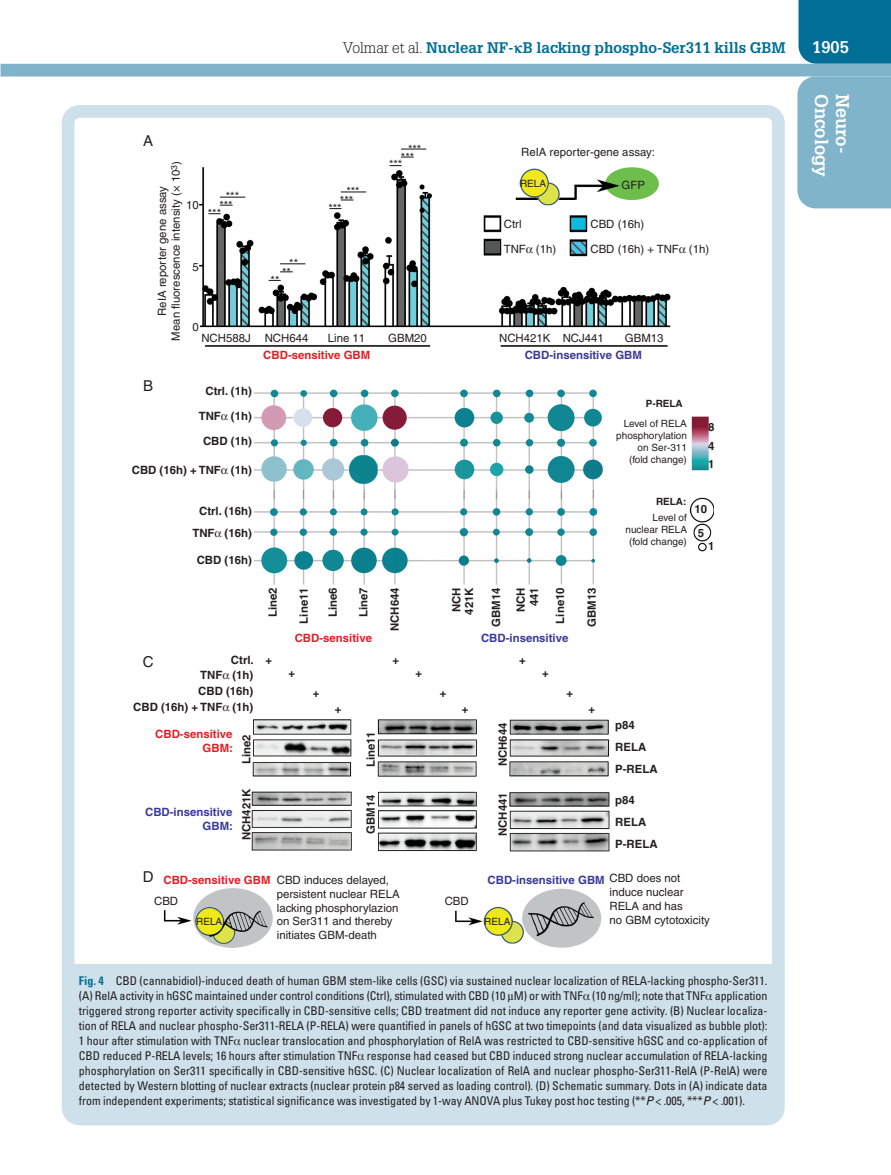
<style>
.page{position:relative;width:891px;height:1175px;background:#fff}
.page>*{position:absolute;margin:0;border:0;box-sizing:border-box;transform-origin:0 0}
.t1{font:700 18px "Glypha LT Std";color:#fff}
.t2{font:700 16.5px "Glypha LT Std";color:#fff}
.t3{font:700 15px "Glypha LT Std";color:#006e96}
.t4{font:15px "Helvetica";color:#231f20}
.t5{font:condensed 12px/15px "Univers LT Std";letter-spacing:-.005em;color:#231f20;text-align:justify}
.t6{font:11.4px/13.6px "Helvetica";color:#231f20}
.t7{font:700 11.4px/22px "Helvetica";color:#231f20}
.t8{font:700 11.4px/13.6px "Helvetica";color:#393a97;text-align:right}
.t9{font:700 11.4px/13.6px "Helvetica";color:#df1f25;text-align:right}
.t10{font:10.05px/12px "Helvetica";color:#231f20;text-align:right}
.t11{font:700 10.05px "Helvetica";color:#231f20}
.s1{font-weight:300;color:#231f20}
.s2{font-family:"Gandhari Unicode"}
.s3{font-weight:700;color:#006e96}
.s4{font-family:"Gandhari Unicode";font-stretch:normal}
.s5{font-style:italic;font-stretch:normal}
</style>
<div class="page">
<div style="left:799px;top:0;width:92px;height:64px;background:#006e96"></div>
<div style="left:1px;top:64px;width:890px;height:12px;background:#7fb4ca"></div>
<div style="left:797px;top:76px;width:94px;height:132px;background:#7fb4ca"></div>
<div style="left:70px;top:964px;width:706px;height:148px;background:#cee0ea"></div>
<img style="left:163px;top:148px;width:551px;height:799px">
<div style="left:62px;top:105px;width:723px;height:1020px;border:13px solid #cee0ea;border-radius:12px"></div>
<svg style="left:526px;top:247px;width:7px;height:6px"></svg>
<svg style="left:679px;top:247px;width:7px;height:6px"></svg>
<svg style="left:221px;top:414px;width:7px;height:6px"></svg>
<svg style="left:215px;top:531px;width:7px;height:6px"></svg>
<svg style="left:221px;top:468px;width:7px;height:6px"></svg>
<svg style="left:223px;top:673px;width:6px;height:6px"></svg>
<svg style="left:223px;top:705px;width:6px;height:6px"></svg>
<p class="t3" style="left:343px;top:38px;width:444px"><span class="s1">Volmar et al.</span> Nuclear NF-<span class="s2">κ</span>B lacking phospho-Ser311 kills GBM</p>
<h2 class="t2" style="left:812px;top:37px;width:38px">1905</h2>
<h1 class="t1" style="left:833px;top:94px;width:85px;rotate:90deg">Oncology</h1>
<h1 class="t1" style="left:854px;top:94px;width:61px;rotate:90deg">Neuro-</h1>
<p class="t4" style="left:143px;top:132px;width:12px">A</p>
<p class="t6" style="left:401px;top:145px;width:22px;line-height:8.1px;text-indent:7px">*** ***</p>
<p class="t6" style="left:389px;top:157px;width:15px">***</p>
<p class="t6" style="left:521px;top:146px;width:135px">ReIA reporter-gene assay:</p>
<p class="t10" style="left:520px;top:178px;width:28px">RELA</p>
<p class="t6" style="left:622px;top:178px;width:25px">GFP</p>
<p class="t6" style="left:504px;top:211px;width:54px;line-height:25px">Ctrl<br>TNF (1h)</p>
<p class="t6" style="left:590px;top:211px;width:120px;line-height:25px">CBD (16h)<br>CBD (16h) + TNF (1h)</p>
<p class="t6" style="left:155px;top:341px;width:181px;text-align:center;rotate:-90deg">ReIA reporter gene assay<br>Mean fluorescence intensity (× 10<sup>3</sup>)</p>
<p class="t6" style="left:340px;top:186px;width:21px;line-height:9.1px;text-align:center">*** ***</p>
<p class="t6" style="left:328px;top:201px;width:15px">***</p>
<p class="t6" style="left:219px;top:191px;width:21px;line-height:9.1px;text-align:center">*** ***</p>
<p class="t6" style="left:186px;top:198px;width:14px">10</p>
<p class="t6" style="left:208px;top:206px;width:15px">***</p>
<p class="t6" style="left:282px;top:259px;width:17px;line-height:8.4px;text-indent:7px">** **</p>
<p class="t6" style="left:192px;top:260px;width:8px">5</p>
<p class="t6" style="left:271px;top:273px;width:10px">**</p>
<p class="t6" style="left:192px;top:320px;width:8px">0</p>
<p class="t6" style="left:499px;top:331px;width:106px">NCH421K NCJ441</p>
<p class="t6" style="left:625px;top:331px;width:40px">GBM13</p>
<p class="t8" style="left:525px;top:348px;width:119px">CBD-insensitive GBM</p>
<p class="t6" style="left:201px;top:331px;width:109px">NCH588J NCH644</p>
<p class="t6" style="left:328px;top:331px;width:39px">Line 11</p>
<p class="t6" style="left:388px;top:331px;width:40px">GBM20</p>
<p class="t9" style="left:263px;top:348px;width:109px">CBD-sensitive GBM</p>
<p class="t4" style="left:143px;top:377px;width:12px">B</p>
<p class="t7" style="left:199px;top:379px;width:55px;line-height:24.8px;text-align:center">Ctrl. (1h)<br>TNF (1h)<br>CBD (1h)</p>
<p class="t7" style="left:132px;top:458px;width:122px">CBD (16h) + TNF (1h)</p>
<p class="t7" style="left:192px;top:500px;width:61px;text-align:center">Ctrl. (16h)<br>TNF (16h)</p>
<p class="t7" style="left:197px;top:549px;width:57px">CBD (16h)</p>
<p class="t7" style="left:262px;top:617px;width:31px;rotate:-90deg">Line2</p>
<p class="t7" style="left:293px;top:623px;width:38px;rotate:-90deg">Line11</p>
<p class="t7" style="left:321px;top:617px;width:31px;rotate:-90deg">Line6</p>
<p class="t7" style="left:458px;top:614px;width:29px;rotate:-90deg">421K</p>
<p class="t7" style="left:523px;top:606px;width:21px;rotate:-90deg">441</p>
<p class="t7" style="left:352px;top:617px;width:31px;rotate:-90deg">Line7</p>
<p class="t7" style="left:549px;top:623px;width:38px;rotate:-90deg">Line10</p>
<p class="t7" style="left:383px;top:631px;width:45px;rotate:-90deg">NCH644</p>
<p class="t7" style="left:485px;top:626px;width:41px;rotate:-90deg">GBM14</p>
<p class="t7" style="left:581px;top:626px;width:41px;rotate:-90deg">GBM13</p>
<p class="t7" style="left:445px;top:612px;width:26px;rotate:-90deg">NCH</p>
<p class="t7" style="left:510px;top:612px;width:26px;rotate:-90deg">NCH</p>
<p class="t9" style="left:295px;top:630px;width:79px">CBD-sensitive</p>
<p class="t8" style="left:481px;top:630px;width:89px">CBD-insensitive</p>
<p class="t11" style="left:646px;top:397px;width:39px">P-RELA</p>
<p class="t10" style="left:616px;top:417px;width:72px">Level of RELA phosphorylation on Ser-311 (fold change)</p>
<p class="t7" style="left:708px;top:416px;width:8px;line-height:19.6px">8<br>4</p>
<p class="t7" style="left:708px;top:452px;width:8px">1</p>
<p class="t11" style="left:656px;top:495px;width:32px">RELA:</p>
<p class="t10" style="left:626px;top:511px;width:63px">Level of nuclear RELA (fold change)</p>
<p class="t7" style="left:695px;top:498px;width:14px">10</p>
<p class="t7" style="left:698px;top:521px;width:8px">5</p>
<p class="t7" style="left:708px;top:535px;width:8px">1</p>
<p class="t7" style="left:200px;top:652px;width:55px;line-height:14.7px;text-align:right">Ctrl.<br>TNF (1h)</p>
<p class="t7" style="left:133px;top:682px;width:122px;line-height:16.8px;text-align:right">CBD (16h)<br>CBD (16h) + TNF (1h)</p>
<p class="t9" style="left:155px;top:727px;width:79px">CBD-sensitive<br>GBM:</p>
<p class="t4" style="left:143px;top:653px;width:12px">C</p>
<p class="t7" style="left:265px;top:648px;width:8px">+</p>
<p class="t7" style="left:392px;top:648px;width:8px">+</p>
<p class="t7" style="left:519px;top:648px;width:8px">+</p>
<p class="t7" style="left:288px;top:662px;width:8px">+</p>
<p class="t7" style="left:415px;top:662px;width:8px">+</p>
<p class="t7" style="left:542px;top:662px;width:8px">+</p>
<p class="t7" style="left:313px;top:681px;width:8px">+</p>
<p class="t7" style="left:440px;top:681px;width:8px">+</p>
<p class="t7" style="left:567px;top:681px;width:8px">+</p>
<p class="t7" style="left:335px;top:697px;width:8px">+</p>
<p class="t7" style="left:462px;top:697px;width:8px">+</p>
<p class="t7" style="left:589px;top:697px;width:8px">+</p>
<p class="t7" style="left:615px;top:714px;width:44px">p84<br>RELA<br>P-RELA</p>
<p class="t7" style="left:615px;top:788px;width:44px">p84<br>RELA<br>P-RELA</p>
<p class="t6" style="left:609px;top:871px;width:102px">CBD does not induce nuclear<br>RELA and has<br>no GBM cytotoxicity</p>
<p class="t7" style="left:491px;top:766px;width:45px;rotate:-90deg">NCH644</p>
<p class="t7" style="left:360px;top:767px;width:38px;rotate:-90deg">Line11</p>
<p class="t7" style="left:235px;top:764px;width:31px;rotate:-90deg">Line2</p>
<p class="t7" style="left:235px;top:840px;width:53px;rotate:-90deg">NCH421K</p>
<p class="t7" style="left:360px;top:834px;width:41px;rotate:-90deg">GBM14</p>
<p class="t7" style="left:491px;top:836px;width:45px;rotate:-90deg">NCH441</p>
<p class="t8" style="left:145px;top:805px;width:89px">CBD-insensitive<br>GBM:</p>
<p class="t4" style="left:143px;top:868px;width:12px">D</p>
<p class="t6" style="left:277px;top:873px;width:124px">CBD induces delayed, persistent nuclear RELA lacking phosphorylazion on Ser311 and thereby initiates GBM-death</p>
<p class="t9" style="left:163px;top:873px;width:109px">CBD-sensitive GBM</p>
<p class="t8" style="left:488px;top:873px;width:119px">CBD-insensitive GBM</p>
<p class="t6" style="left:154px;top:894px;width:26px">CBD</p>
<p class="t6" style="left:445px;top:894px;width:26px">CBD</p>
<p class="t10" style="left:196px;top:915px;width:28px">RELA</p>
<p class="t10" style="left:484px;top:915px;width:28px">RELA</p>
<p class="t5" style="left:79px;top:973px;width:690px"><span class="s3">Fig. 4</span> CBD (cannabidiol)-induced death of human GBM stem-like cells (GSC) via sustained nuclear localization of RELA-lacking phospho-Ser311. (A) RelA activity in hGSC maintained under control conditions (Ctrl), stimulated with CBD (10 <span class="s4">µ</span>M) or with TNF<span class="s4">α</span> (10 ng/ml); note that TNF<span class="s4">α</span> application triggered strong reporter activity specifically in CBD-sensitive cells; CBD treatment did not induce any reporter gene activity. (B) Nuclear localiza&shy;tion of RELA and nuclear phospho-Ser311-RELA (P-RELA) were quantified in panels of hGSC at two timepoints (and data visualized as bubble plot):<br>1 hour after stimulation with TNF<span class="s4">α</span> nuclear translocation and phosphorylation of RelA was restricted to CBD-sensitive hGSC and co-application of CBD reduced P-RELA levels; 16 hours after stimulation TNF<span class="s4">α</span> response had ceased but CBD induced strong nuclear accumulation of RELA-lacking phosphorylation on Ser311 specifically in CBD-sensitive hGSC. (C) Nuclear localization of RelA and nuclear phospho-Ser311-RelA (P-RelA) were detected by Western blotting of nuclear extracts (nuclear protein p84 served as loading control). (D) Schematic summary. Dots in (A) indicate data from independent experiments; statistical significance was investigated by 1-way ANOVA plus Tukey post hoc testing (**<span class="s5">P</span> &lt; .005, ***<span class="s5">P</span> &lt; .001).</p>
</div>
